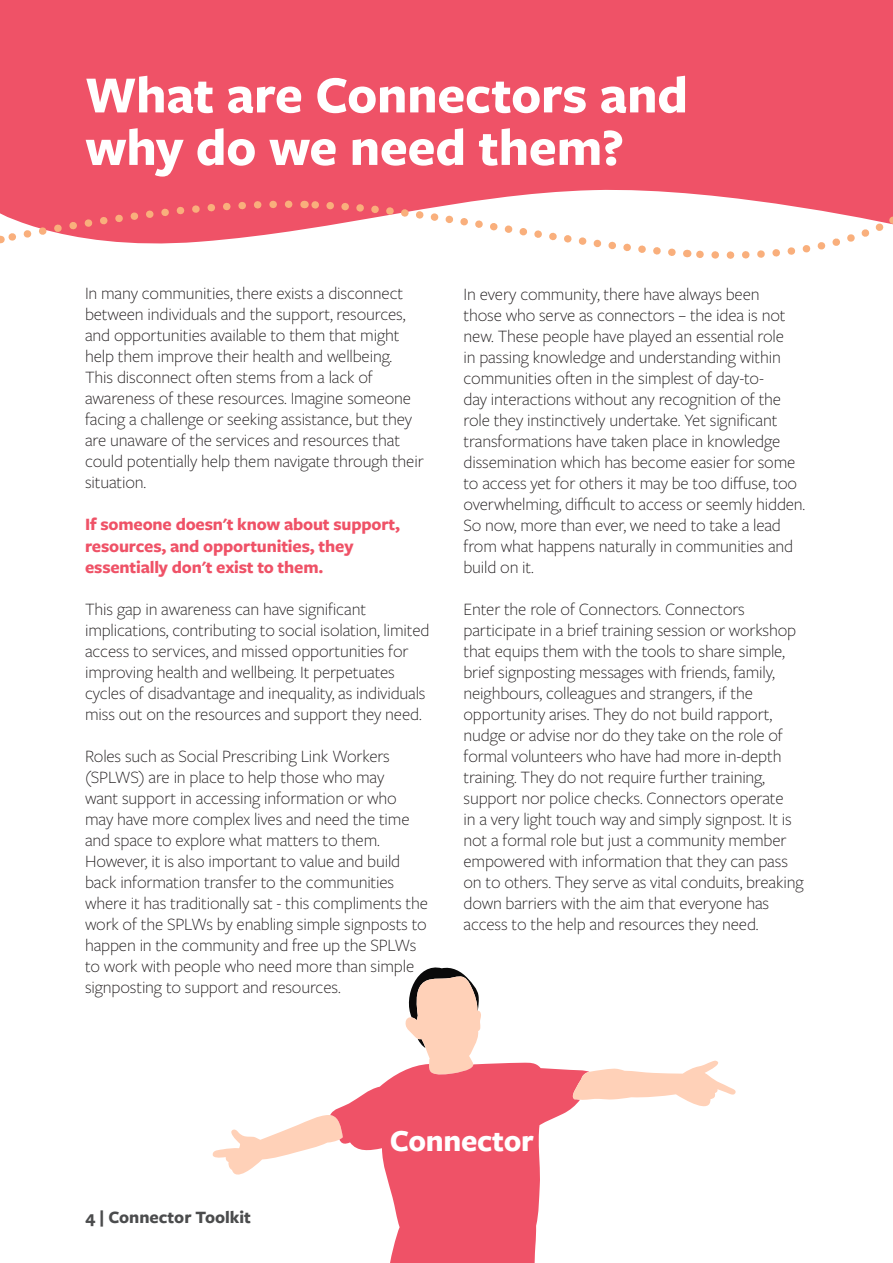
<style>
.page{position:relative;width:893px;height:1263px;background:#fff}
.page>*{position:absolute;margin:0;border:0;box-sizing:border-box;transform-origin:0 0}
.t1{font:700 54px/52.5px "Freight Sans Pro";letter-spacing:-.005em;color:#fff}
.t2{font:700 31.65px "Freight Sans Pro";letter-spacing:-.01em;color:#fff}
.t3{font:300 18px/21px "Freight Sans Pro";letter-spacing:-.01em;color:#231f20}
.t4{font:700 18px/21px "Freight Sans Pro";letter-spacing:-.01em;color:#ef5267}
.t5{font:700 18px "Freight Sans Pro";color:#4b4c4d}
</style>
<div class="page">
<div style="left:0;top:0;width:893px;height:253px;background:#ef5267"></div>
<svg style="left:686px;top:216px;width:207px;height:43px"></svg>
<svg style="left:304px;top:197px;width:376px;height:59px"></svg>
<svg style="left:0;top:197px;width:296px;height:50px"></svg>
<svg style="left:405px;top:967px;width:76px;height:95px"></svg>
<svg style="left:212px;top:1115px;width:118px;height:60px"></svg>
<svg style="left:330px;top:1062px;width:241px;height:201px;fill:#ef5267"></svg>
<svg style="left:571px;top:1060px;width:165px;height:49px"></svg>
<h1 class="t1" style="left:85px;top:67px;width:604px">What are Connectors and why do we need them?</h1>
<p class="t3" style="left:85px;top:282px;width:340px">In many communities, there exists a disconnect between individuals and the support, resources, and opportunities available to them that might help them improve their health and wellbeing.<br>This disconnect often stems from a lack of awareness of these resources. Imagine someone facing a challenge or seeking assistance, but they are unaware of the services and resources that could potentially help them navigate through their situation.</p>
<p class="t4" style="left:85px;top:513px;width:317px">If someone doesn't know about support, resources, and opportunities, they essentially don't exist to them.</p>
<p class="t3" style="left:85px;top:597px;width:346px">This gap in awareness can have significant implications, contributing to social isolation, limited access to services, and missed opportunities for improving health and wellbeing. It perpetuates cycles of disadvantage and inequality, as individuals miss out on the resources and support they need.</p>
<p class="t3" style="left:85px;top:744px;width:344px">Roles such as Social Prescribing Link Workers (SPLWS) are in place to help those who may<br>want support in accessing information or who may have more complex lives and need the time and space to explore what matters to them.<br>However, it is also important to value and build back information transfer to the communities where it has traditionally sat - this compliments the work of the SPLWs by enabling simple signposts to happen in the community and free up the SPLWs to work with people who need more than simple signposting to support and resources.</p>
<p class="t3" style="left:463px;top:282px;width:343px">In every community, there have always been<br>those who serve as connectors – the idea is not new. These people have played an essential role<br>in passing knowledge and understanding within communities often in the simplest of day-to-<br>day interactions without any recognition of the role they instinctively undertake. Yet significant transformations have taken place in knowledge dissemination which has become easier for some to access yet for others it may be too diffuse, too overwhelming, difficult to access or seemly hidden.<br>So now, more than ever, we need to take a lead from what happens naturally in communities and build on it.</p>
<p class="t3" style="left:463px;top:598px;width:342px">Enter the role of Connectors. Connectors participate in a brief training session or workshop that equips them with the tools to share simple, brief signposting messages with friends, family, neighbours, colleagues and strangers, if the opportunity arises. They do not build rapport, nudge or advise nor do they take on the role of formal volunteers who have had more in-depth training. They do not require further training, support nor police checks. Connectors operate<br>in a very light touch way and simply signpost. It is not a formal role but just a community member empowered with information that they can pass on to others. They serve as vital conduits, breaking down barriers with the aim that everyone has access to the help and resources they need.</p>
<p class="t5" style="left:85px;top:1205px;width:167px">4 | Connector Toolkit</p>
<h2 class="t2" style="left:390px;top:1119px;width:145px">Connector</h2>
</div>
